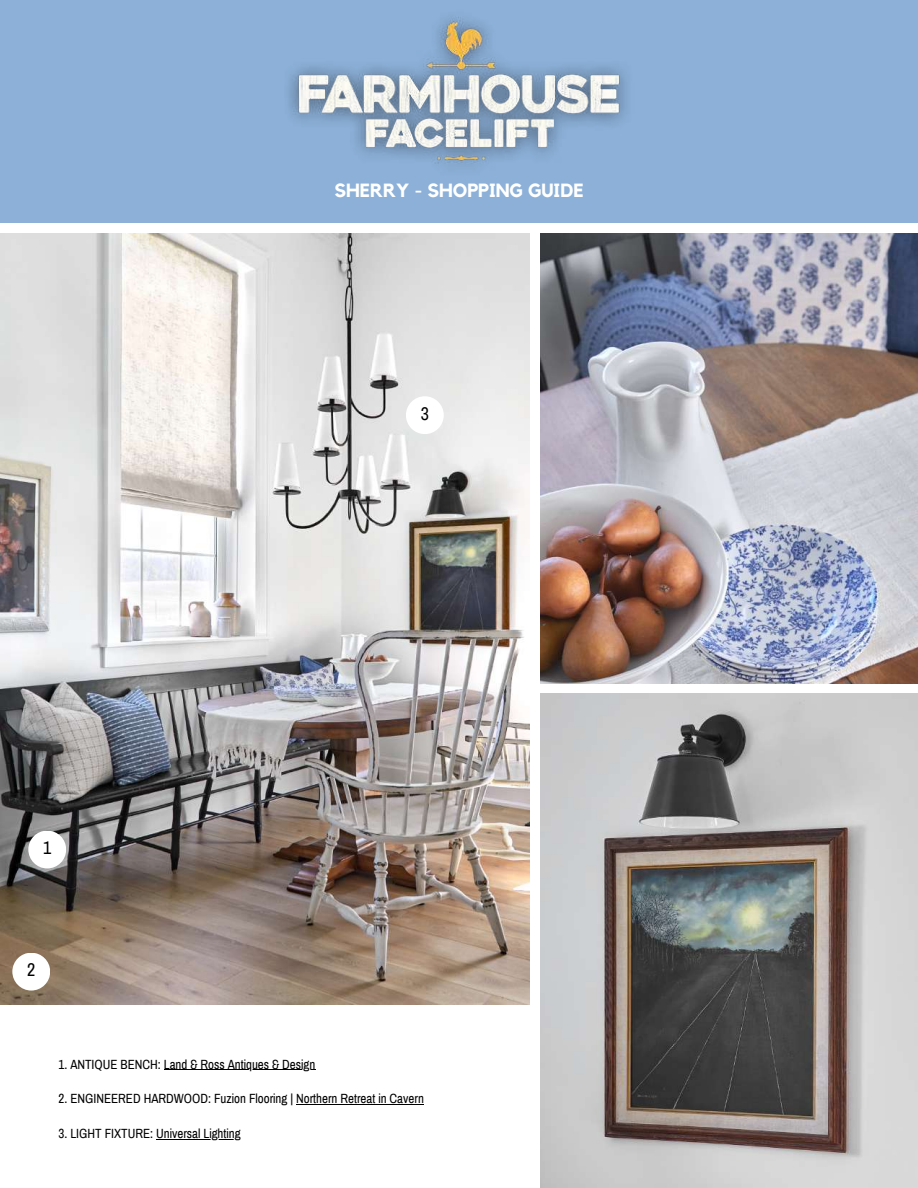
<style>
.page{position:relative;width:918px;height:1188px;background:#fff}
.page>*{position:absolute;margin:0;border:0;box-sizing:border-box;transform-origin:0 0}
.t1{font:700 19.05px "Kollektif";color:#fff}
.t2{font:18px "Archivo Narrow";color:#000}
.t3{font:13.05px "Archivo Narrow";color:#000}
</style>
<div class="page">
<div style="left:0;top:0;width:918px;height:223px;background:#8cb0d8"></div>
<img style="left:289px;top:16px;width:338px;height:148px">
<img style="left:0;top:234px;width:530px;height:770px">
<img style="left:540px;top:234px;width:378px;height:450px">
<img style="left:540px;top:694px;width:378px;height:494px">
<div style="left:28px;top:831px;width:38px;height:37px;background:#fff;border-radius:50%"></div>
<div style="left:12px;top:953px;width:38px;height:38px;background:#fff;border-radius:50%"></div>
<hr style="left:164px;top:1069px;width:151px;height:1px;background:#000">
<hr style="left:296px;top:1104px;width:128px;height:1px;background:#000">
<hr style="left:156px;top:1139px;width:85px;height:1px;background:#000">
<div style="left:406px;top:396px;width:38px;height:38px;background:#fff;border-radius:50%"></div>
<h1 class="t1" style="left:334px;top:182px;width:251px">SHERRY - SHOPPING GUIDE</h1>
<h2 class="t2" style="left:421px;top:404px;width:10px">3</h2>
<h2 class="t2" style="left:43px;top:838px;width:10px">1</h2>
<h2 class="t2" style="left:27px;top:960px;width:10px">2</h2>
<p class="t3" style="left:59px;top:1057px;width:258px">1. ANTIQUE BENCH: Land &amp; Ross Antiques &amp; Design</p>
<p class="t3" style="left:59px;top:1092px;width:367px">2. ENGINEERED HARDWOOD: Fuzion Flooring | Northern Retreat in Cavern</p>
<p class="t3" style="left:59px;top:1127px;width:184px">3. LIGHT FIXTURE: Universal Lighting</p>
</div>
